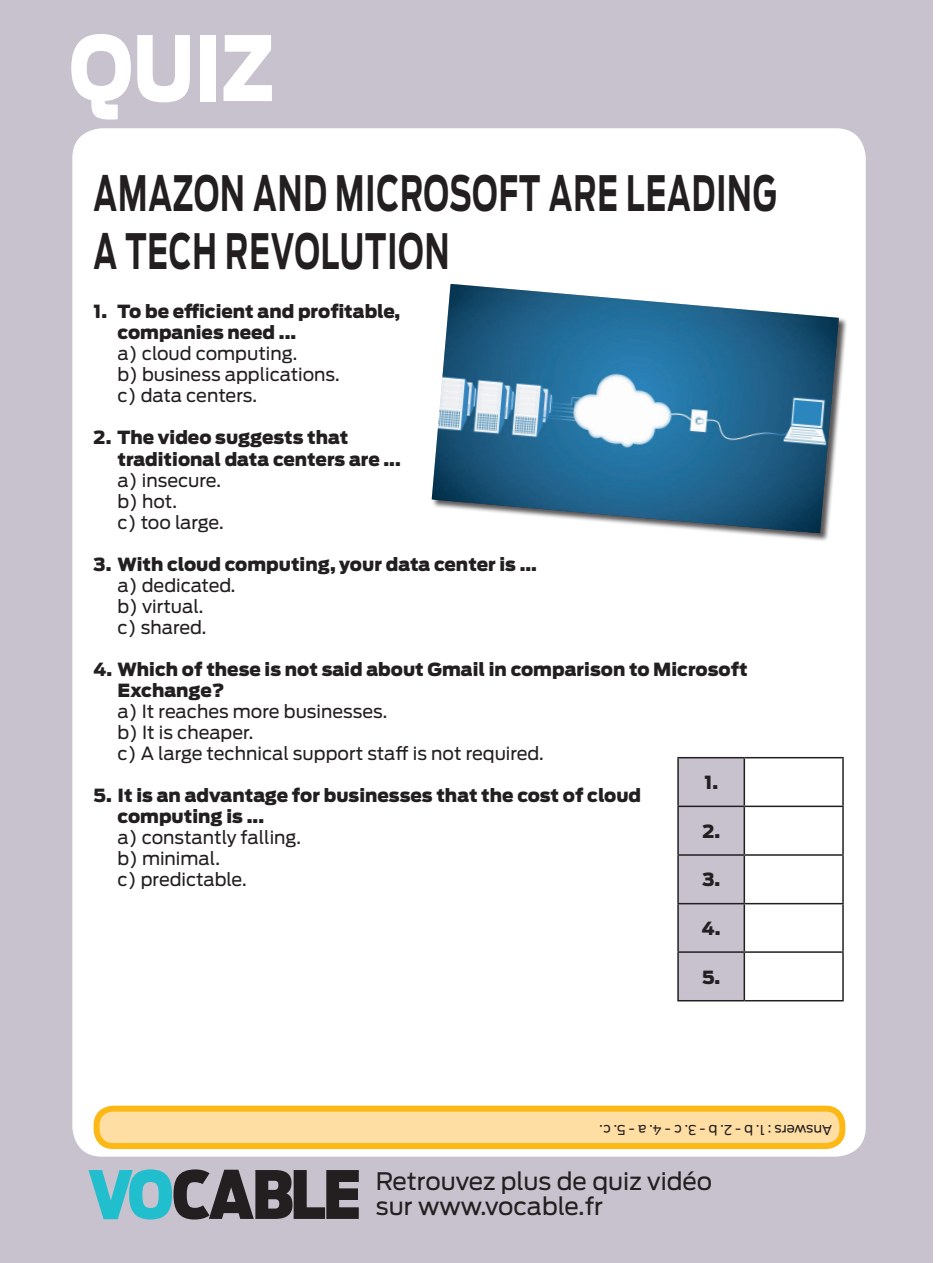
<style>
.page{position:relative;width:936px;height:1263px;background:#fff}
.page>*{position:absolute;margin:0;border:0;box-sizing:border-box;transform-origin:0 0}
.t1{font:900 89.1px "Antenna";color:#fff;scale:.83 1}
.t2{font:700 48.45px/58.1px "Antenna";letter-spacing:.03em;color:#231f20;scale:.62 1}
.t3{font:24px/25.5px "Antenna";color:#231f20}
.t4{font:900 18px/21px "Antenna";color:#231f20}
.t5{font:18px/21px "Antenna";color:#231f20}
.t6{font:13.5px "Antenna";letter-spacing:-.005em;color:#231f20}
</style>
<div class="page">
<div style="left:0;top:0;width:932px;height:1263px;background:#c8c2cf"></div>
<div style="left:72px;top:128px;width:793px;height:1029px;background:#fff;border-radius:30px"></div>
<svg style="left:88px;top:1169px;width:271px;height:50px"></svg>
<div style="left:97px;top:1109px;width:745px;height:37px;background:#ffdea4;border-radius:17px"></div>
<div style="left:94px;top:1106px;width:751px;height:43px;border:6px solid #fcb814;border-radius:17px"></div>
<div style="left:432px;top:284px;width:415px;height:258px;background:#231f20;opacity:.75"></div>
<img style="left:431px;top:284px;width:407px;height:249px">
<div style="left:678px;top:758px;width:65px;height:242px;background:#c8c2cf"></div>
<hr style="left:677px;top:757px;width:67px;height:1px;background:#231f20">
<hr style="left:677px;top:758px;width:1px;height:47px;background:#231f20">
<hr style="left:744px;top:757px;width:99px;height:1px;background:#231f20">
<hr style="left:743px;top:758px;width:2px;height:47px;background:#231f20">
<hr style="left:842px;top:758px;width:1px;height:47px;background:#231f20">
<hr style="left:677px;top:805px;width:67px;height:2px;background:#231f20">
<hr style="left:677px;top:807px;width:1px;height:47px;background:#231f20">
<hr style="left:744px;top:805px;width:99px;height:2px;background:#231f20">
<hr style="left:743px;top:807px;width:2px;height:47px;background:#231f20">
<hr style="left:842px;top:807px;width:1px;height:47px;background:#231f20">
<hr style="left:677px;top:854px;width:67px;height:2px;background:#231f20">
<hr style="left:677px;top:856px;width:1px;height:47px;background:#231f20">
<hr style="left:744px;top:854px;width:99px;height:2px;background:#231f20">
<hr style="left:743px;top:856px;width:2px;height:47px;background:#231f20">
<hr style="left:842px;top:856px;width:1px;height:47px;background:#231f20">
<hr style="left:677px;top:903px;width:67px;height:1px;background:#231f20">
<hr style="left:677px;top:904px;width:1px;height:47px;background:#231f20">
<hr style="left:744px;top:903px;width:99px;height:1px;background:#231f20">
<hr style="left:743px;top:904px;width:2px;height:47px;background:#231f20">
<hr style="left:842px;top:904px;width:1px;height:47px;background:#231f20">
<hr style="left:677px;top:951px;width:67px;height:2px;background:#231f20">
<hr style="left:677px;top:953px;width:1px;height:47px;background:#231f20">
<hr style="left:744px;top:951px;width:99px;height:2px;background:#231f20">
<hr style="left:743px;top:953px;width:2px;height:47px;background:#231f20">
<hr style="left:842px;top:953px;width:1px;height:47px;background:#231f20">
<hr style="left:677px;top:1000px;width:67px;height:1px;background:#231f20">
<hr style="left:744px;top:1000px;width:99px;height:1px;background:#231f20">
<h1 class="t1" style="left:69px;top:16px;width:248px">QUIZ</h1>
<h2 class="t2" style="left:94px;top:164px;width:1103px">AMAZON AND MICROSOFT ARE LEADING<br>A TECH REVOLUTION</h2>
<p class="t4" style="left:118px;top:301px;width:284px;text-indent:-24px">1. To be efficient and profitable, companies need ...</p>
<p class="t5" style="left:118px;top:343px;width:224px">a) cloud computing.<br>b) business applications. c) data centers.</p>
<p class="t4" style="left:118px;top:427px;width:285px;text-indent:-24px">2. The video suggests that traditional data centers are ...</p>
<p class="t5" style="left:118px;top:469px;width:108px">a) insecure. b) hot.<br>c) too large.</p>
<p class="t4" style="left:94px;top:553px;width:445px">3. With cloud computing, your data center is ...</p>
<p class="t5" style="left:118px;top:574px;width:119px">a) dedicated. b) virtual.<br>c) shared.</p>
<p class="t4" style="left:118px;top:658px;width:631px;text-indent:-24px">4. Which of these is not said about Gmail in comparison to Microsoft<br>Exchange?</p>
<p class="t5" style="left:118px;top:700px;width:427px">a) It reaches more businesses.<br>b) It is cheaper.<br>c) A large technical support staff is not required.</p>
<p class="t4" style="left:118px;top:785px;width:525px;text-indent:-24px">5. It is an advantage for businesses that the cost of cloud computing is ...</p>
<p class="t5" style="left:118px;top:827px;width:185px">a) constantly falling. b) minimal.<br>c) predictable.</p>
<p class="t4" style="left:704px;top:772px;width:15px">1.</p>
<p class="t4" style="left:702px;top:821px;width:19px">2.</p>
<p class="t4" style="left:702px;top:869px;width:19px">3.</p>
<p class="t4" style="left:702px;top:918px;width:20px">4.</p>
<p class="t4" style="left:702px;top:966px;width:20px">5.</p>
<p class="t6" style="left:832px;top:1138px;width:234px;rotate:-180deg">Answers : 1. b - 2. b - 3. c - 4. a - 5. c.</p>
<h3 class="t3" style="left:376px;top:1168px;width:338px">Retrouvez plus de quiz vidéo sur www.vocable.fr</h3>
</div>
